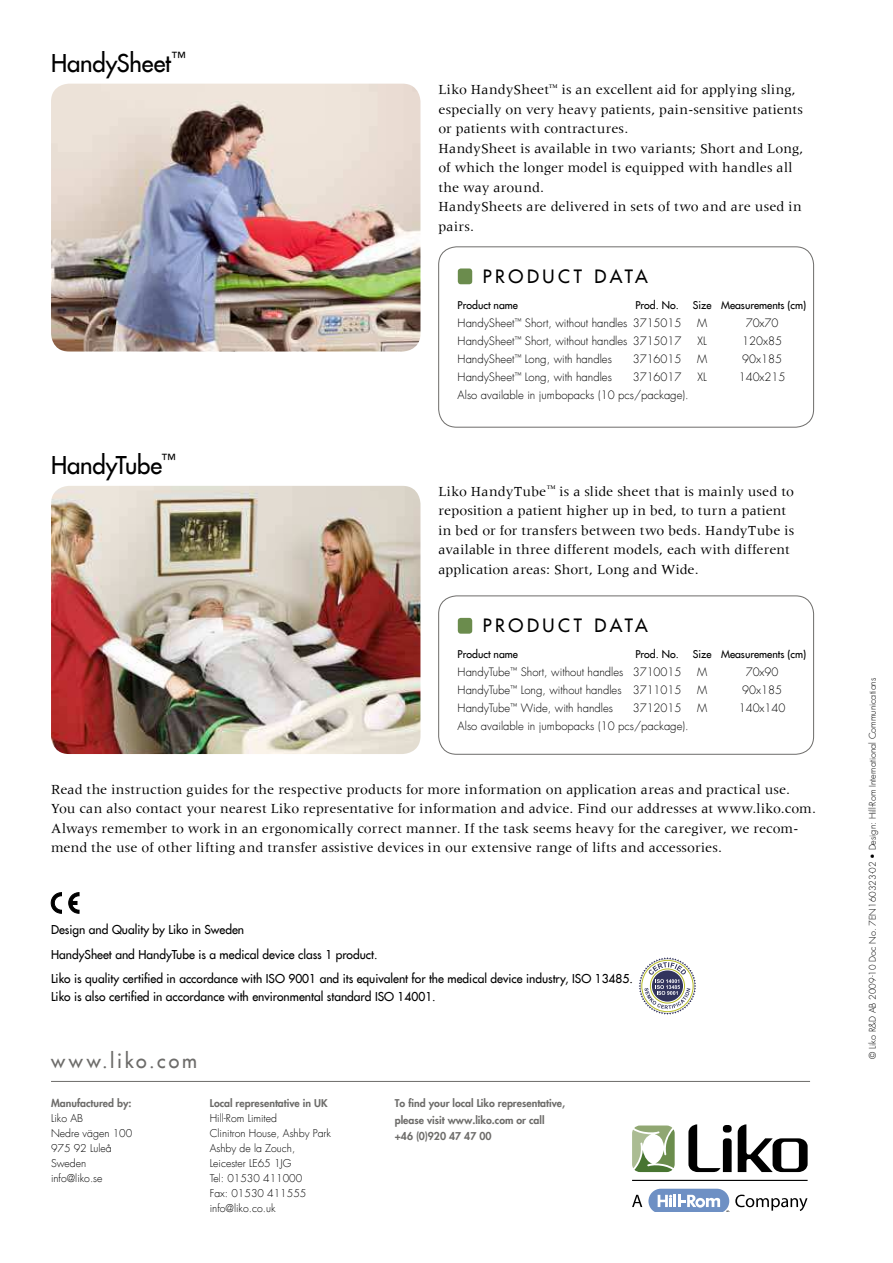
<style>
.page{position:relative;width:893px;height:1263px;background:#fff}
.page>*{position:absolute;margin:0;border:0;box-sizing:border-box;transform-origin:0 0}
.t1{font:24px "Futura LT";letter-spacing:-.01em;color:#000}
.t2{font:19.5px "Futura LT";letter-spacing:.155em;color:#6d6c6a}
.t3{font:18px "Futura LT";letter-spacing:.2em;color:#000}
.t4{font:14.25px/19.5px "Meridien";letter-spacing:.005em;color:#000}
.t5{font:12px/24.5px "Futura LT";color:#000}
.t6{font:300 11.25px "Futura LT";color:#000}
.t7{font:300 10.5px/15px "Futura LT";color:#000}
.t8{font:800 10.5px/16.5px "Futura LT";color:#6d6c6a}
.t9{font:10.5px "Futura LT";color:#000}
.t10{font:300 9px "Futura LT";color:#000}
</style>
<div class="page">
<svg style="left:51px;top:892px;width:28px;height:21px"></svg>
<svg style="left:639px;top:957px;width:57px;height:58px"></svg>
<div style="left:438px;top:247px;width:376px;height:180px;border:1px solid #6d6c6a;border-radius:18px"></div>
<div style="left:458px;top:268px;width:14px;height:16px;background:#6b8c4d;border-radius:3px"></div>
<div style="left:438px;top:596px;width:376px;height:158px;border:1px solid #6d6c6a;border-radius:18px"></div>
<div style="left:458px;top:618px;width:14px;height:16px;background:#6b8c4d;border-radius:3px"></div>
<img style="left:51px;top:84px;width:369px;height:267px">
<img style="left:51px;top:486px;width:369px;height:268px">
<hr style="left:51px;top:1081px;width:759px;height:1px;background:#6d6c6a">
<svg style="left:632px;top:1195px;width:10px;height:12px"></svg>
<svg style="left:735px;top:1194px;width:72px;height:17px"></svg>
<svg style="left:648px;top:1189px;width:81px;height:23px"></svg>
<svg style="left:632px;top:1125px;width:43px;height:47px"></svg>
<svg style="left:688px;top:1124px;width:44px;height:48px"></svg>
<svg style="left:738px;top:1124px;width:70px;height:48px"></svg>
<hr style="left:632px;top:1180px;width:176px;height:1px;background:#000">
<h1 class="t1" style="left:51px;top:47px;width:136px">HandySheet<sup>™</sup></h1>
<h1 class="t1" style="left:51px;top:450px;width:126px">HandyTube<sup>™</sup></h1>
<p class="t4" style="left:438px;top:80px;width:366px">Liko HandySheet<sup>™</sup> is an excellent aid for applying sling, especially on very heavy patients, pain-sensitive patients or patients with contractures.<br>HandySheet is available in two variants; Short and Long, of which the longer model is equipped with handles all the way around.<br>HandySheets are delivered in sets of two and are used in pairs.</p>
<p class="t3" style="left:483px;top:264px;width:167px">PRODUCT DATA</p>
<p class="t9" style="left:458px;top:298px;width:62px">Product name</p>
<p class="t9" style="left:635px;top:298px;width:45px">Prod. No.</p>
<p class="t9" style="left:693px;top:298px;width:115px">Size Measurements (cm)</p>
<p class="t6" style="left:458px;top:316px;width:225px">HandySheet<sup>™</sup> Short, without handles 3715015</p>
<p class="t6" style="left:697px;top:316px;width:12px">M</p>
<p class="t6" style="left:746px;top:316px;width:34px">70x70</p>
<p class="t6" style="left:458px;top:334px;width:225px">HandySheet<sup>™</sup> Short, without handles 3715017</p>
<p class="t6" style="left:697px;top:334px;width:11px">XL</p>
<p class="t6" style="left:742px;top:334px;width:41px">120x85</p>
<p class="t6" style="left:458px;top:352px;width:156px">HandySheet<sup>™</sup> Long, with handles</p>
<p class="t6" style="left:633px;top:352px;width:50px">3716015</p>
<p class="t6" style="left:697px;top:352px;width:12px">M</p>
<p class="t6" style="left:742px;top:352px;width:41px">90x185</p>
<p class="t6" style="left:458px;top:370px;width:156px">HandySheet<sup>™</sup> Long, with handles</p>
<p class="t6" style="left:633px;top:370px;width:50px">3716017</p>
<p class="t6" style="left:697px;top:370px;width:11px">XL</p>
<p class="t6" style="left:739px;top:370px;width:48px">140x215</p>
<p class="t6" style="left:458px;top:388px;width:232px">Also available in jumbopacks (10 pcs/package).</p>
<p class="t4" style="left:438px;top:481px;width:357px">Liko HandyTube<sup>™</sup> is a slide sheet that is mainly used to reposition a patient higher up in bed, to turn a patient in bed or for transfers between two beds. HandyTube is available in three different models, each with different application areas: Short, Long and Wide.</p>
<p class="t3" style="left:483px;top:613px;width:167px">PRODUCT DATA</p>
<p class="t9" style="left:458px;top:647px;width:62px">Product name</p>
<p class="t9" style="left:635px;top:647px;width:45px">Prod. No.</p>
<p class="t9" style="left:693px;top:647px;width:115px">Size Measurements (cm)</p>
<p class="t6" style="left:458px;top:665px;width:225px">HandyTube<sup>™</sup> Short, without handles 3710015</p>
<p class="t6" style="left:697px;top:665px;width:12px">M</p>
<p class="t6" style="left:746px;top:665px;width:34px">70x90</p>
<p class="t6" style="left:458px;top:683px;width:225px">HandyTube<sup>™</sup> Long, without handles 3711015</p>
<p class="t6" style="left:697px;top:683px;width:12px">M</p>
<p class="t6" style="left:742px;top:683px;width:41px">90x185</p>
<p class="t6" style="left:458px;top:701px;width:157px">HandyTube<sup>™</sup> Wide, with handles</p>
<p class="t6" style="left:633px;top:701px;width:50px">3712015</p>
<p class="t6" style="left:697px;top:701px;width:12px">M</p>
<p class="t6" style="left:739px;top:701px;width:48px">140x140</p>
<p class="t6" style="left:458px;top:719px;width:232px">Also available in jumbopacks (10 pcs/package).</p>
<p class="t4" style="left:51px;top:779px;width:767px">Read the instruction guides for the respective products for more information on application areas and practical use.<br>You can also contact your nearest Liko representative for information and advice. Find our addresses at www.liko.com.<br>Always remember to work in an ergonomically correct manner. If the task seems heavy for the caregiver, we recom&shy;mend the use of other lifting and transfer assistive devices in our extensive range of lifts and accessories.</p>
<p class="t5" style="left:51px;top:917px;width:583px">Design and Quality by Liko in Sweden<br>HandySheet and HandyTube is a medical device class 1 product.<br>Liko is quality certified in accordance with ISO 9001 and its equivalent for the medical device industry, ISO 13485.</p>
<p class="t5" style="left:51px;top:984px;width:386px">Liko is also certified in accordance with environmental standard ISO 14001.</p>
<h2 class="t2" style="left:51px;top:1048px;width:148px">www.liko.com</h2>
<p class="t8" style="left:51px;top:1094px;width:82px">Manufactured by:</p>
<p class="t7" style="left:51px;top:1111px;width:83px">Liko AB<br>Nedre vägen 100<br>975 92 Luleå<br>Sweden info@liko.se</p>
<p class="t8" style="left:210px;top:1094px;width:119px">Local representative in UK</p>
<p class="t7" style="left:210px;top:1111px;width:123px">Hill-Rom Limited<br>Clinitron House, Ashby Park<br>Ashby de la Zouch,<br>Leicester LE65 1JG<br>Tel: 01530 411000<br>Fax: 01530 411555 info@liko.co.uk</p>
<p class="t8" style="left:395px;top:1095px;width:172px">To find your local Liko representative, please visit www.liko.com or call +46 (0)920 47 47 00</p>
<p class="t10" style="left:867px;top:1059px;width:382px;rotate:-90deg">© Liko R&amp;D AB 2009-10 Doc No. 7EN160323-02 • Design: Hill-Rom International Communications</p>
</div>
